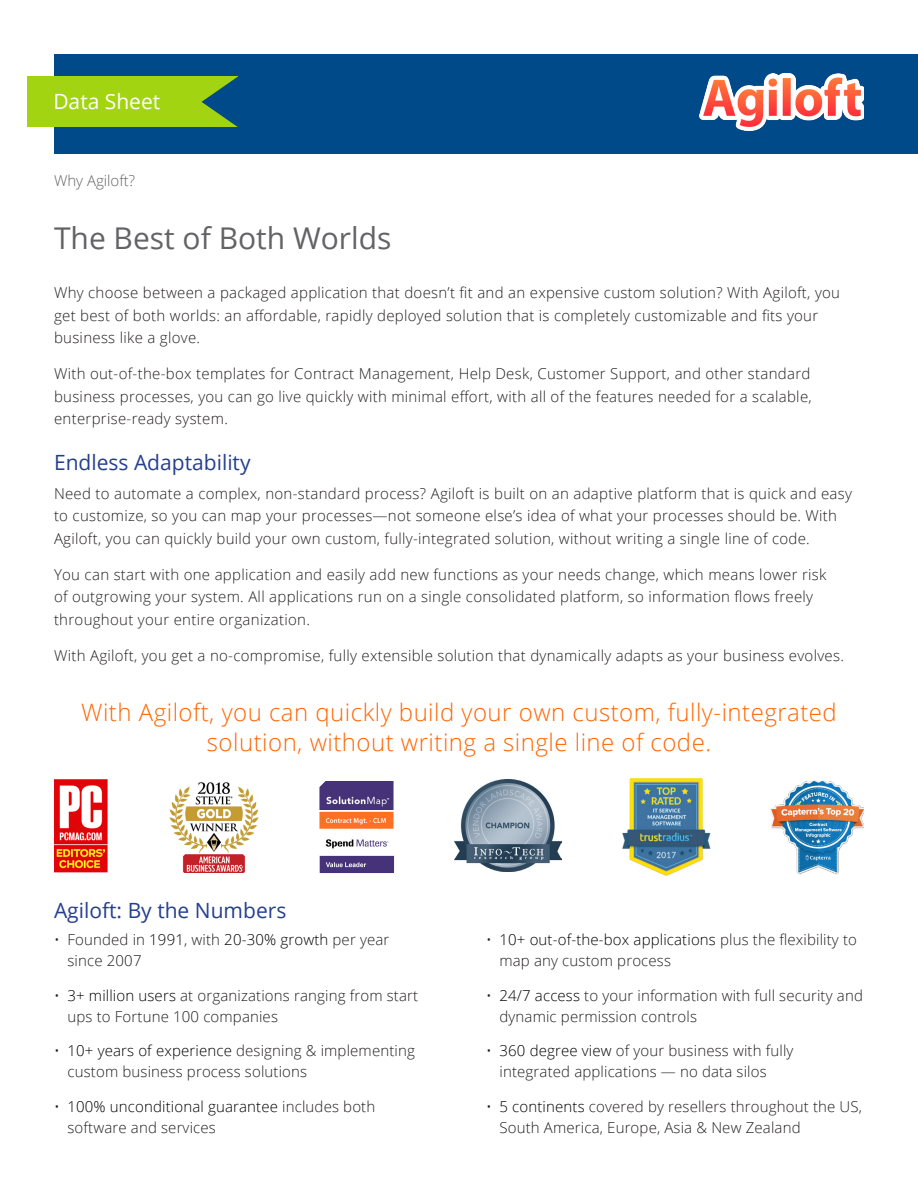
<style>
.page{position:relative;width:918px;height:1188px;background:#fff}
.page>*{position:absolute;margin:0;border:0;box-sizing:border-box;transform-origin:0 0}
.B_title{font:30px "Open Sans";color:#636366}
.Quotes{font:300 24px/30px "Open Sans";letter-spacing:.02em;color:#ff6500;text-align:center}
.Header_span{font:21px "Open Sans";color:#253f8e}
.t1{font:21px "Open Sans";color:#fff}
.Body{font:300 15px/22.5px "Open Sans";letter-spacing:.02em;color:#231f20}
.Category{font:300 15px "Open Sans";color:#636366}
.s1{color:#000}
</style>
<div class="page">
<div style="left:54px;top:54px;width:864px;height:100px;background:#004a89"></div>
<div style="left:27px;top:77px;width:211px;height:50px;background:#a2d412"></div>
<svg style="left:201px;top:76px;width:37px;height:51px"></svg>
<img style="left:700px;top:74px;width:164px;height:56px">
<img style="left:170px;top:782px;width:89px;height:91px">
<img style="left:622px;top:779px;width:89px;height:97px">
<img style="left:455px;top:780px;width:106px;height:92px">
<img style="left:54px;top:780px;width:54px;height:93px">
<img style="left:770px;top:780px;width:94px;height:95px">
<img style="left:319px;top:781px;width:75px;height:92px">
<h3 class="t1" style="left:53px;top:87px;width:108px">Data Sheet</h3>
<p class="Category" style="left:54px;top:170px;width:83px">Why Agiloft?</p>
<p class="B_title" style="left:54px;top:217px;width:339px">The Best of Both Worlds</p>
<p class="Body" style="left:54px;top:281px;width:788px">Why choose between a packaged application that doesn’t fit and an expensive custom solution? With Agiloft, you get best of both worlds: an affordable, rapidly deployed solution that is completely customizable and fits your business like a glove.</p>
<p class="Body" style="left:54px;top:362px;width:759px;text-align:justify">With out-of-the-box templates for Contract Management, Help Desk, Customer Support, and other standard business processes, you can go live quickly with minimal effort, with all of the features needed for a scalable, enterprise-ready system.</p>
<p class="Header_span" style="left:54px;top:448px;width:198px">Endless Adaptability</p>
<p class="Body" style="left:54px;top:482px;width:800px">Need to automate a complex, non-standard process? Agiloft is built on an adaptive platform that is quick and easy to customize, so you can map your processes—not someone else’s idea of what your processes should be. With<br>Agiloft, you can quickly build your own custom, fully-integrated solution, without writing a single line of code.</p>
<p class="Body" style="left:54px;top:563px;width:774px">You can start with one application and easily add new functions as your needs change, which means lower risk of outgrowing your system. All applications run on a single consolidated platform, so information flows freely throughout your entire organization.</p>
<p class="Body" style="left:54px;top:644px;width:791px">With Agiloft, you get a no-compromise, fully extensible solution that dynamically adapts as your business evolves.</p>
<p class="Quotes" style="left:81px;top:696px;width:757px">With Agiloft, you can quickly build your own custom, fully-integrated solution, without writing a single line of code.</p>
<p class="Header_span" style="left:54px;top:896px;width:234px">Agiloft: By the Numbers</p>
<p class="Body" style="left:68px;top:929px;width:323px;line-height:21px;text-indent:-14px">• Founded in <span class="s1">1991</span>, with <span class="s1">20-30% growth</span> per year since 2007</p>
<p class="Body" style="left:68px;top:985px;width:352px;line-height:21px;text-indent:-14px">• <span class="s1">3+ million users</span> at organizations ranging from start ups to Fortune 100 companies</p>
<p class="Body" style="left:68px;top:1040px;width:349px;line-height:21px;text-indent:-14px">• <span class="s1">10+ years of experience</span> designing &amp; implementing custom business process solutions</p>
<p class="Body" style="left:68px;top:1096px;width:309px;line-height:21px;text-indent:-14px">• <span class="s1">100% unconditional guarantee</span> includes both software and services</p>
<p class="Body" style="left:500px;top:929px;width:359px;line-height:21px;text-indent:-14px">• <span class="s1">10+ out-of-the-box applications</span> plus the flexibility to map any custom process</p>
<p class="Body" style="left:500px;top:985px;width:365px;line-height:21px;text-indent:-14px">• <span class="s1">24/7 access</span> to your information with full security and dynamic permission controls</p>
<p class="Body" style="left:500px;top:1040px;width:295px;line-height:21px;text-indent:-14px">• <span class="s1">360 degree view</span> of your business with fully integrated applications — no data silos</p>
<p class="Body" style="left:500px;top:1096px;width:364px;line-height:21px;text-indent:-14px">• <span class="s1">5 continents</span> covered by resellers throughout the US,<br>South America, Europe, Asia &amp; New Zealand</p>
</div>
